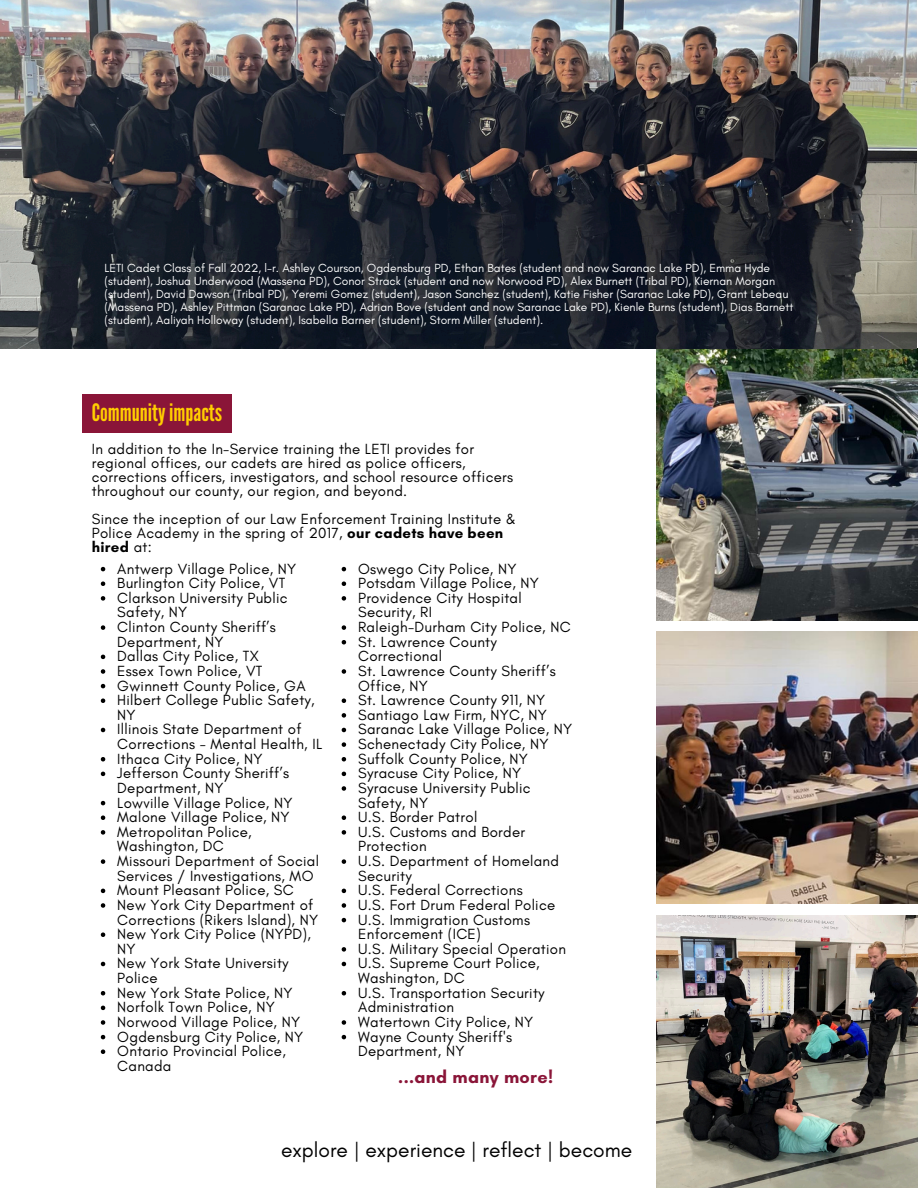
<style>
.page{position:relative;width:918px;height:1188px;background:#fff}
.page>*{position:absolute;margin:0;border:0;box-sizing:border-box;transform-origin:0 0}
.t1{font:24px "League Gothic";color:#ffce00}
.t2{font:21px "Glacial Indifference";color:#000}
.t3{font:700 18px "Glacial Indifference";letter-spacing:.02em;color:#8a1538}
.t4{font:15px/14.7px "Glacial Indifference";letter-spacing:.02em;color:#000}
.t5{font:12px/13px "Glacial Indifference";color:#fff}
.s1{font-weight:700}
</style>
<div class="page">
<img style="left:657px;top:348px;width:261px;height:272px">
<img style="left:657px;top:632px;width:261px;height:272px">
<img style="left:657px;top:915px;width:261px;height:272px">
<img style="left:0;top:0;width:917px;height:348px">
<div style="left:82px;top:394px;width:150px;height:39px;background:#8a1538"></div>
<svg style="left:101px;top:567px;width:4px;height:4px"></svg>
<svg style="left:101px;top:581px;width:4px;height:5px"></svg>
<svg style="left:101px;top:596px;width:4px;height:5px"></svg>
<svg style="left:101px;top:625px;width:4px;height:5px"></svg>
<svg style="left:101px;top:655px;width:4px;height:4px"></svg>
<svg style="left:101px;top:669px;width:4px;height:5px"></svg>
<svg style="left:101px;top:684px;width:4px;height:4px"></svg>
<svg style="left:101px;top:698px;width:4px;height:5px"></svg>
<svg style="left:101px;top:728px;width:4px;height:4px"></svg>
<svg style="left:101px;top:757px;width:4px;height:4px"></svg>
<svg style="left:101px;top:772px;width:4px;height:4px"></svg>
<svg style="left:101px;top:801px;width:4px;height:4px"></svg>
<svg style="left:101px;top:815px;width:4px;height:5px"></svg>
<svg style="left:101px;top:830px;width:4px;height:5px"></svg>
<svg style="left:101px;top:859px;width:4px;height:5px"></svg>
<svg style="left:101px;top:889px;width:4px;height:4px"></svg>
<svg style="left:101px;top:903px;width:4px;height:5px"></svg>
<svg style="left:101px;top:932px;width:4px;height:5px"></svg>
<svg style="left:101px;top:962px;width:4px;height:4px"></svg>
<svg style="left:101px;top:991px;width:4px;height:4px"></svg>
<svg style="left:101px;top:1006px;width:4px;height:4px"></svg>
<svg style="left:101px;top:1020px;width:4px;height:5px"></svg>
<svg style="left:101px;top:1035px;width:4px;height:4px"></svg>
<svg style="left:101px;top:1049px;width:4px;height:5px"></svg>
<svg style="left:342px;top:567px;width:4px;height:4px"></svg>
<svg style="left:342px;top:581px;width:4px;height:5px"></svg>
<svg style="left:342px;top:596px;width:4px;height:5px"></svg>
<svg style="left:342px;top:625px;width:4px;height:5px"></svg>
<svg style="left:342px;top:640px;width:4px;height:4px"></svg>
<svg style="left:342px;top:669px;width:4px;height:5px"></svg>
<svg style="left:342px;top:698px;width:4px;height:5px"></svg>
<svg style="left:342px;top:713px;width:4px;height:5px"></svg>
<svg style="left:342px;top:728px;width:4px;height:4px"></svg>
<svg style="left:342px;top:742px;width:4px;height:5px"></svg>
<svg style="left:342px;top:757px;width:4px;height:4px"></svg>
<svg style="left:342px;top:772px;width:4px;height:4px"></svg>
<svg style="left:342px;top:786px;width:4px;height:5px"></svg>
<svg style="left:342px;top:815px;width:4px;height:5px"></svg>
<svg style="left:342px;top:830px;width:4px;height:5px"></svg>
<svg style="left:342px;top:859px;width:4px;height:5px"></svg>
<svg style="left:342px;top:889px;width:4px;height:4px"></svg>
<svg style="left:342px;top:903px;width:4px;height:5px"></svg>
<svg style="left:342px;top:918px;width:4px;height:4px"></svg>
<svg style="left:342px;top:947px;width:4px;height:5px"></svg>
<svg style="left:342px;top:962px;width:4px;height:4px"></svg>
<svg style="left:342px;top:991px;width:4px;height:4px"></svg>
<svg style="left:342px;top:1020px;width:4px;height:5px"></svg>
<svg style="left:342px;top:1035px;width:4px;height:4px"></svg>
<p class="t5" style="left:104px;top:262px;width:690px">LETI Cadet Class of Fall 2022, l-r. Ashley Courson, Ogdensburg PD, Ethan Bates (student and now Saranac Lake PD), Emma Hyde (student), Joshua Underwood (Massena PD), Conor Strack (student and now Norwood PD), Alex Burnett (Tribal PD), Kiernan Morgan (student), David Dawson (Tribal PD), Yeremi Gomez (student), Jason Sanchez (student), Katie Fisher (Saranac Lake PD), Grant Lebeau (Massena PD), Ashley Pittman (Saranac Lake PD), Adrian Bove (student and now Saranac Lake PD), Kienle Burns (student), Dias Barnett (student), Aaliyah Holloway (student), Isabella Barner (student), Storm Miller (student).</p>
<h1 class="t1" style="left:92px;top:399px;width:132px">Communityimpacts</h1>
<p class="t4" style="left:92px;top:441px;width:423px;line-height:14px">In addition to the In-Service training the LETI provides for regional offices, our cadets are hired as police officers, corrections officers, investigators, and school resource officers throughout our county, our region, and beyond.</p>
<p class="t4" style="left:92px;top:511px;width:426px;line-height:14px">Since the inception of our Law Enforcement Training Institute &amp;<br>Police Academy in the spring of 2017, <span class="s1">our cadets have been hired</span> at:</p>
<p class="t4" style="left:117px;top:561px;width:206px">Antwerp Village Police, NY<br>Burlington City Police, VT<br>Clarkson University Public<br>Safety, NY<br>Clinton County Sheriff’s<br>Department, NY<br>Dallas City Police, TX<br>Essex Town Police, VT<br>Gwinnett County Police, GA<br>Hilbert College Public Safety,<br>NY<br>Illinois State Department of<br>Corrections - Mental Health, IL<br>Ithaca City Police, NY<br>Jefferson County Sheriff’s<br>Department, NY<br>Lowville Village Police, NY<br>Malone Village Police, NY<br>Metropolitan Police,<br>Washington, DC<br>Missouri Department of Social<br>Services / Investigations, MO<br>Mount Pleasant Police, SC<br>New York City Department of<br>Corrections (Rikers Island), NY<br>New York City Police (NYPD),<br>NY<br>New York State University<br>Police<br>New York State Police, NY<br>Norfolk Town Police, NY<br>Norwood Village Police, NY<br>Ogdensburg City Police, NY<br>Ontario Provincial Police,<br>Canada</p>
<p class="t4" style="left:358px;top:561px;width:216px">Oswego City Police, NY<br>Potsdam Village Police, NY<br>Providence City Hospital<br>Security, RI<br>Raleigh-Durham City Police, NC<br>St. Lawrence County<br>Correctional<br>St. Lawrence County Sheriff’s<br>Office, NY<br>St. Lawrence County 911, NY<br>Santiago Law Firm, NYC, NY<br>Saranac Lake Village Police, NY<br>Schenectady City Police, NY<br>Suffolk County Police, NY<br>Syracuse City Police, NY<br>Syracuse University Public<br>Safety, NY<br>U.S. Border Patrol<br>U.S. Customs and Border<br>Protection<br>U.S. Department of Homeland<br>Security<br>U.S. Federal Corrections<br>U.S. Fort Drum Federal Police<br>U.S. Immigration Customs<br>Enforcement (ICE)<br>U.S. Military Special Operation<br>U.S. Supreme Court Police,<br>Washington, DC<br>U.S. Transportation Security<br>Administration<br>Watertown City Police, NY<br>Wayne County Sheriff's<br>Department, NY</p>
<p class="t3" style="left:398px;top:1066px;width:156px">...and many more!</p>
<h2 class="t2" style="left:281px;top:1137px;width:353px">explore | experience | reflect | become</h2>
</div>
